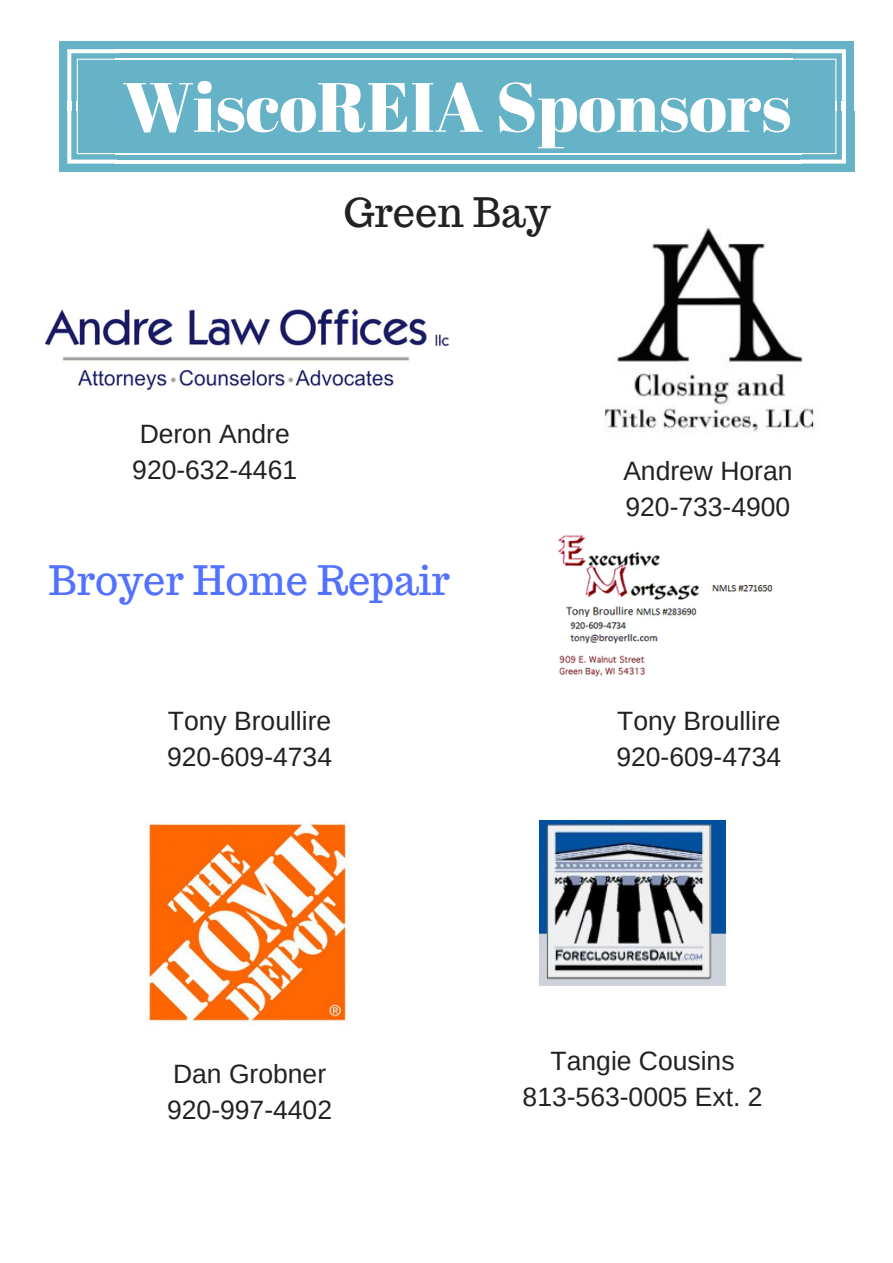
<style>
.page{position:relative;width:893px;height:1263px;background:#fff}
.page>*{position:absolute;margin:0;border:0;box-sizing:border-box;transform-origin:0 0}
.t1{font:69.6px "Abril Fatface";color:#fff}
.t2{font:39.75px "Trocchi";color:#5271ff}
.t3{font:39.75px "Trocchi";color:#222}
.t4{font:26.55px/36px "Arimo";color:#222}
</style>
<div class="page">
<div style="left:119px;top:101px;width:683px;height:10px;background:#66b2c6"></div>
<div style="left:59px;top:41px;width:61px;height:61px;background:#66b2c6"></div>
<div style="left:119px;top:41px;width:683px;height:61px;background:#66b2c6"></div>
<hr style="left:115px;top:59px;width:682px;height:1px;background:#fff">
<hr style="left:115px;top:49px;width:682px;height:4px;background:#fff">
<div style="left:793px;top:41px;width:61px;height:61px;background:#66b2c6"></div>
<div style="left:59px;top:101px;width:61px;height:10px;background:#66b2c6"></div>
<div style="left:793px;top:101px;width:61px;height:10px;background:#66b2c6"></div>
<div style="left:59px;top:111px;width:61px;height:61px;background:#66b2c6"></div>
<svg style="left:67px;top:49px;width:53px;height:115px"></svg>
<div style="left:793px;top:111px;width:61px;height:61px;background:#66b2c6"></div>
<svg style="left:793px;top:49px;width:53px;height:115px"></svg>
<div style="left:117px;top:111px;width:683px;height:61px;background:#66b2c6"></div>
<hr style="left:115px;top:153px;width:687px;height:1px;background:#fff">
<hr style="left:115px;top:160px;width:687px;height:4px;background:#fff">
<img style="left:45px;top:310px;width:403px;height:80px">
<img style="left:604px;top:225px;width:210px;height:208px">
<img style="left:539px;top:821px;width:186px;height:164px">
<img style="left:145px;top:821px;width:204px;height:204px">
<img style="left:558px;top:535px;width:215px;height:142px">
<h1 class="t1" style="left:123px;top:58px;width:670px">WiscoREIA Sponsors</h1>
<h2 class="t3" style="left:343px;top:187px;width:209px">Green Bay</h2>
<p class="t4" style="left:132px;top:415px;width:166px">Deron Andre<br>920-632-4461</p>
<h2 class="t2" style="left:49px;top:554px;width:403px">Broyer Home Repair</h2>
<p class="t4" style="left:167px;top:702px;width:166px">Tony Broullire<br>920-609-4734</p>
<p class="t4" style="left:623px;top:452px;width:171px">Andrew Horan<br>920-733-4900</p>
<p class="t4" style="left:616px;top:702px;width:166px">Tony Broullire<br>920-609-4734</p>
<p class="t4" style="left:167px;top:1056px;width:166px">Dan Grobner<br>920-997-4402</p>
<p class="t4" style="left:523px;top:1042px;width:241px;text-align:center">Tangie Cousins<br>813-563-0005 Ext. 2</p>
</div>
